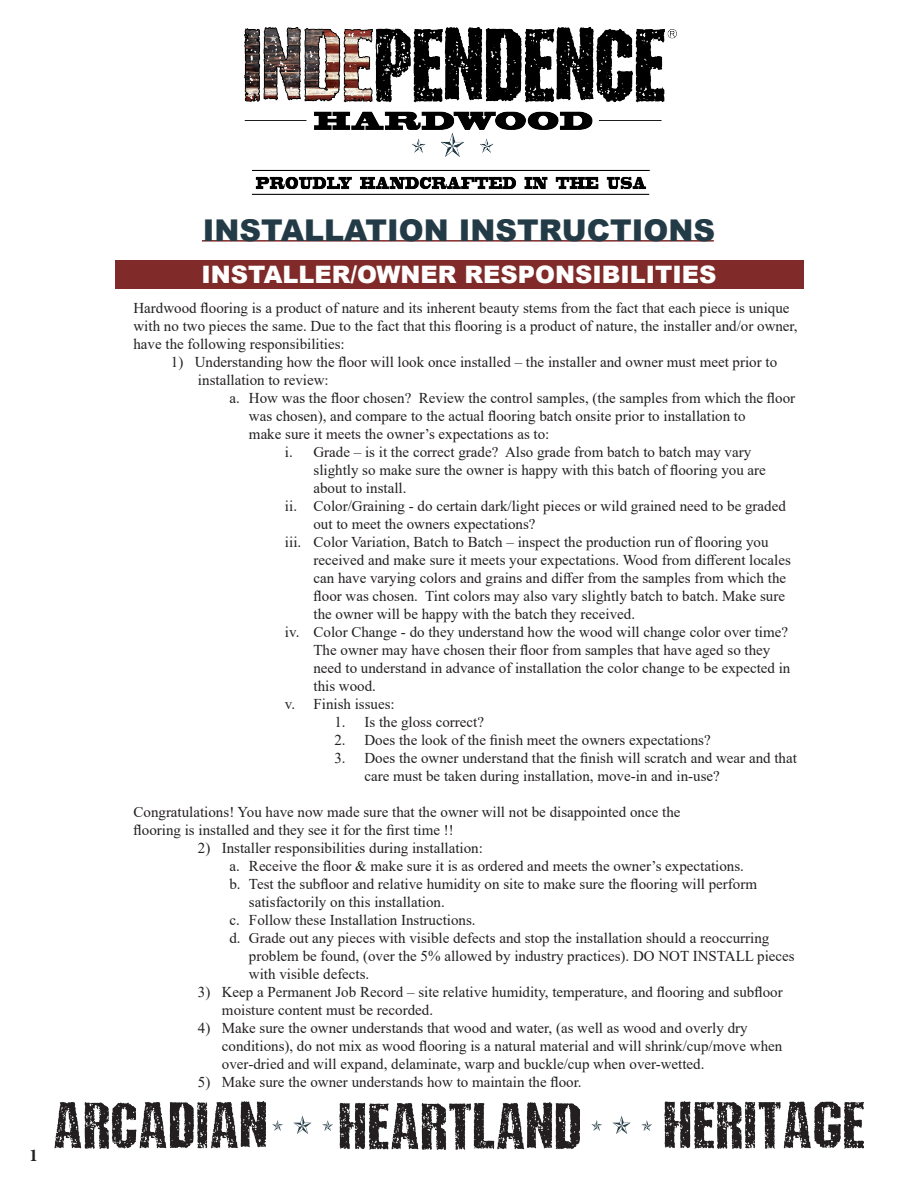
<style>
.page{position:relative;width:918px;height:1188px;background:#fff}
.page>*{position:absolute;margin:0;border:0;box-sizing:border-box;transform-origin:0 0}
.t1{font:900 30px "Arial";color:#223b46}
.t2{font:900 24px "Arial";color:#fff}
.t3{font:700 18px "Minion Pro";color:#231f20}
.t4{font:15px/18px "Times New Roman";color:#231f20}
</style>
<div class="page">
<hr style="left:202px;top:240px;width:512px;height:2px;background:#802b29">
<img style="left:244px;top:28px;width:433px;height:166px">
<svg style="left:293px;top:1116px;width:19px;height:18px"></svg>
<svg style="left:322px;top:1120px;width:11px;height:11px"></svg>
<svg style="left:272px;top:1120px;width:11px;height:11px"></svg>
<img style="left:54px;top:1101px;width:211px;height:47px">
<img style="left:664px;top:1102px;width:199px;height:46px">
<img style="left:340px;top:1103px;width:239px;height:47px">
<svg style="left:613px;top:1116px;width:18px;height:18px"></svg>
<svg style="left:641px;top:1120px;width:11px;height:11px"></svg>
<svg style="left:591px;top:1120px;width:11px;height:11px"></svg>
<div style="left:115px;top:260px;width:689px;height:29px;background:#802b29"></div>
<p class="t3" style="left:29px;top:1143px;width:10px">1</p>
<h1 class="t1" style="left:203px;top:209px;width:514px">INSTALLATION INSTRUCTIONS</h1>
<p class="t2" style="left:201px;top:257px;width:517px">INSTALLER/OWNER RESPONSIBILITIES</p>
<p class="t4" style="left:133px;top:299px;width:666px">Hardwood flooring is a product of nature and its inherent beauty stems from the fact that each piece is unique with no two pieces the same. Due to the fact that this flooring is a product of nature, the installer and/or owner, have the following responsibilities:</p>
<p class="t4" style="left:198px;top:353px;width:581px;text-indent:-27px">1) Understanding how the floor will look once installed – the installer and owner must meet prior to installation to review:</p>
<p class="t4" style="left:249px;top:389px;width:548px;text-indent:-20px">a. How was the floor chosen? Review the control samples, (the samples from which the floor was chosen), and compare to the actual flooring batch onsite prior to installation to</p>
<p class="t4" style="left:249px;top:425px;width:302px">make sure it meets the owner’s expectations as to:</p>
<p class="t4" style="left:313px;top:443px;width:454px;text-indent:-28px">i. Grade – is it the correct grade? Also grade from batch to batch may vary slightly so make sure the owner is happy with this batch of flooring you are about to install.</p>
<p class="t4" style="left:285px;top:497px;width:502px">ii. Color/Graining - do certain dark/light pieces or wild grained need to be graded</p>
<p class="t4" style="left:313px;top:515px;width:224px">out to meet the owners expectations?</p>
<p class="t4" style="left:313px;top:533px;width:479px;text-indent:-28px">iii. Color Variation, Batch to Batch – inspect the production run of flooring you received and make sure it meets your expectations. Wood from different locales can have varying colors and grains and differ from the samples from which the floor was chosen. Tint colors may also vary slightly batch to batch. Make sure the owner will be happy with the batch they received.</p>
<p class="t4" style="left:313px;top:623px;width:478px;text-indent:-28px">iv. Color Change - do they understand how the wood will change color over time?<br>The owner may have chosen their floor from samples that have aged so they need to understand in advance of installation the color change to be expected in this wood.</p>
<p class="t4" style="left:285px;top:695px;width:111px">v. Finish issues:</p>
<p class="t4" style="left:334px;top:713px;width:151px">1. Is the gloss correct?</p>
<p class="t4" style="left:334px;top:731px;width:378px">2. Does the look of the finish meet the owners expectations?</p>
<p class="t4" style="left:364px;top:749px;width:434px;text-indent:-30px">3. Does the owner understand that the finish will scratch and wear and that care must be taken during installation, move-in and in-use?</p>
<p class="t4" style="left:133px;top:803px;width:549px">Congratulations! You have now made sure that the owner will not be disappointed once the</p>
<p class="t4" style="left:133px;top:821px;width:322px">flooring is installed and they see it for the first time !!</p>
<p class="t4" style="left:198px;top:839px;width:286px">2) Installer responsibilities during installation:</p>
<p class="t4" style="left:229px;top:857px;width:516px">a. Receive the floor &amp; make sure it is as ordered and meets the owner’s expectations.</p>
<p class="t4" style="left:249px;top:875px;width:510px;text-indent:-20px">b. Test the subfloor and relative humidity on site to make sure the flooring will perform satisfactorily on this installation.</p>
<p class="t4" style="left:229px;top:911px;width:248px">c. Follow these Installation Instructions.</p>
<p class="t4" style="left:249px;top:929px;width:547px;text-indent:-20px">d. Grade out any pieces with visible defects and stop the installation should a reoccurring problem be found, (over the 5% allowed by industry practices). DO NOT INSTALL pieces with visible defects.</p>
<p class="t4" style="left:222px;top:983px;width:562px;text-indent:-24px">3) Keep a Permanent Job Record – site relative humidity, temperature, and flooring and subfloor moisture content must be recorded.</p>
<p class="t4" style="left:222px;top:1019px;width:562px;text-indent:-24px">4) Make sure the owner understands that wood and water, (as well as wood and overly dry conditions), do not mix as wood flooring is a natural material and will shrink/cup/move when over-dried and will expand, delaminate, warp and buckle/cup when over-wetted.</p>
<p class="t4" style="left:198px;top:1073px;width:385px">5) Make sure the owner understands how to maintain the floor.</p>
</div>
